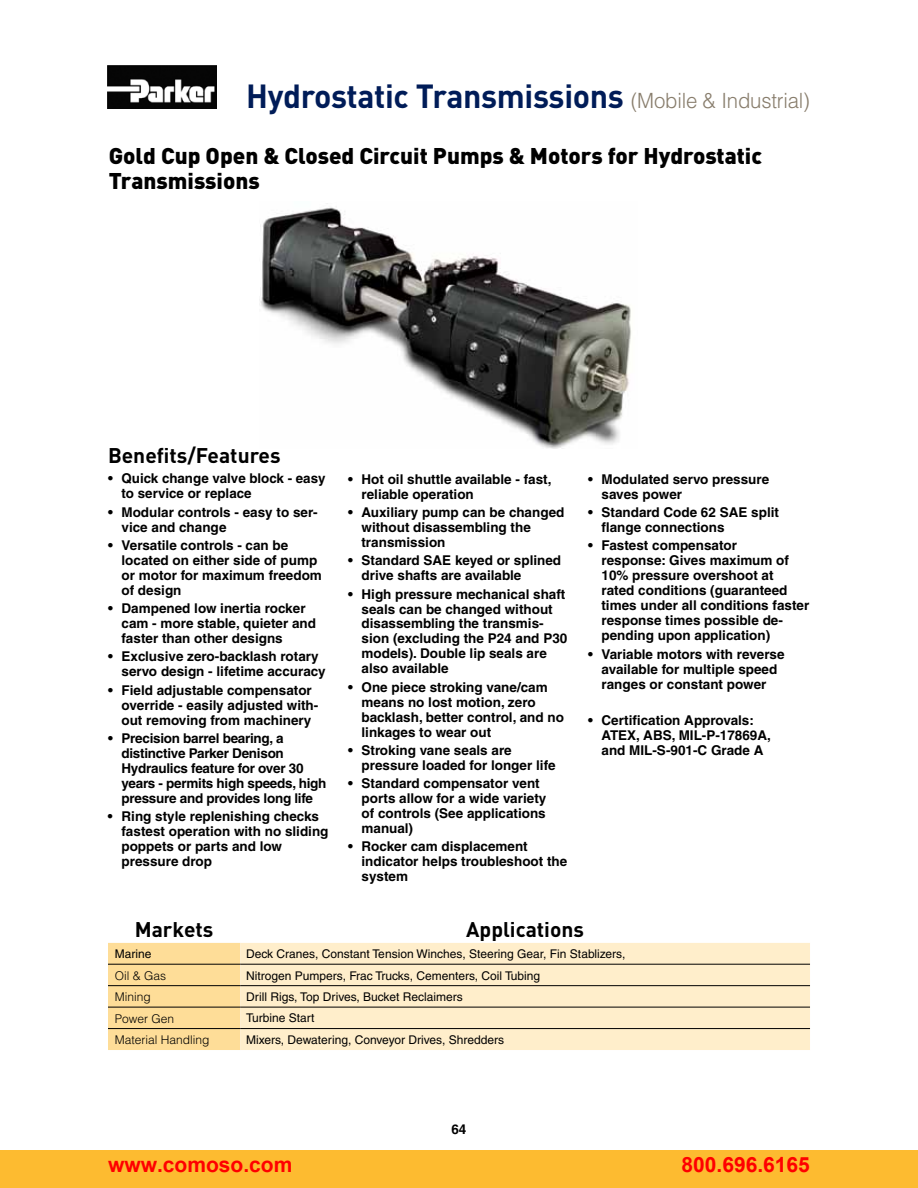
<style>
.page{position:relative;width:918px;height:1188px;background:#fff}
.page>*{position:absolute;margin:0;border:0;box-sizing:border-box;transform-origin:0 0}
.t1{font:700 33px "DIN";letter-spacing:-.01em;color:#001c58}
.t2{font:900 22.5px/25.5px "DIN";color:#000}
.t3{font:700 21px "DIN";color:#000}
.t4{font:700 21px "Arial";color:#f00}
.t5{font:700 13.5px/15px "Helvetica";color:#000}
.t6{font:700 13.5px/15px "Helvetica";letter-spacing:-.02em;color:#000}
.t7{font:12px "Helvetica";color:#000}
.t8{font:300 12px "Helvetica";color:#000}
.s1{font-family:"Helvetica";font-weight:300;font-size:21px;color:#887d6c}
</style>
<div class="page">
<img style="left:107px;top:66px;width:110px;height:42px">
<img style="left:259px;top:203px;width:372px;height:246px">
<div style="left:108px;top:942px;width:132px;height:108px;background:#fedd98"></div>
<div style="left:240px;top:943px;width:570px;height:107px;background:#ffeecb"></div>
<hr style="left:108px;top:964px;width:132px;height:1px;background:#000">
<hr style="left:240px;top:964px;width:570px;height:1px;background:#000">
<hr style="left:108px;top:985px;width:132px;height:1px;background:#000">
<hr style="left:240px;top:985px;width:570px;height:1px;background:#000">
<hr style="left:108px;top:1007px;width:132px;height:1px;background:#000">
<hr style="left:240px;top:1007px;width:570px;height:1px;background:#000">
<hr style="left:108px;top:1028px;width:132px;height:1px;background:#000">
<hr style="left:240px;top:1028px;width:570px;height:1px;background:#000">
<div style="left:0;top:1150px;width:918px;height:38px;background:#fdbb30"></div>
<h1 class="t1" style="left:246px;top:74px;width:565px">Hydrostatic Transmissions <span class="s1">(Mobile &amp; Industrial)</span></h1>
<h2 class="t2" style="left:109px;top:142px;width:655px">Gold Cup Open &amp; Closed Circuit Pumps &amp; Motors for Hydrostatic<br>Transmissions</h2>
<h3 class="t3" style="left:108px;top:442px;width:174px">Benefits/Features</h3>
<p class="t5" style="left:122px;top:471px;width:206px;text-indent:-14px">• Quick change valve block - easy to service or replace</p>
<p class="t5" style="left:122px;top:504px;width:198px;text-indent:-14px">• Modular controls - easy to ser&shy;vice and change</p>
<p class="t5" style="left:122px;top:537px;width:202px;text-indent:-14px">• Versatile controls - can be located on either side of pump or motor for maximum freedom of design</p>
<p class="t5" style="left:122px;top:601px;width:196px;text-indent:-14px">• Dampened low inertia rocker cam - more stable, quieter and faster than other designs</p>
<p class="t5" style="left:122px;top:649px;width:206px;text-indent:-14px">• Exclusive zero-backlash rotary servo design - lifetime accuracy</p>
<p class="t5" style="left:122px;top:682px;width:198px;text-indent:-14px">• Field adjustable compensator override - easily adjusted with&shy;out removing from machinery</p>
<p class="t6" style="left:121px;top:730px;width:207px;text-indent:-13px">• Precision barrel bearing, a distinctive Parker Denison<br>Hydraulics feature for over 30 years - permits high speeds, high pressure and provides long life</p>
<p class="t5" style="left:122px;top:809px;width:209px;text-indent:-14px">• Ring style replenishing checks fastest operation with no sliding poppets or parts and low pressure drop</p>
<p class="t5" style="left:362px;top:471px;width:191px;text-indent:-14px">• Hot oil shuttle available - fast, reliable operation</p>
<p class="t5" style="left:362px;top:505px;width:205px;text-indent:-14px">• Auxiliary pump can be changed without disassembling the transmission</p>
<p class="t5" style="left:362px;top:553px;width:201px;text-indent:-14px">• Standard SAE keyed or splined drive shafts are available</p>
<p class="t5" style="left:362px;top:586px;width:207px;text-indent:-14px">• High pressure mechanical shaft seals can be changed without disassembling the transmis&shy;sion (excluding the P24 and P30 models). Double lip seals are also available</p>
<p class="t5" style="left:362px;top:679px;width:204px;text-indent:-14px">• One piece stroking vane/cam means no lost motion, zero backlash, better control, and no linkages to wear out</p>
<p class="t5" style="left:362px;top:743px;width:196px;text-indent:-14px">• Stroking vane seals are pressure loaded for longer life</p>
<p class="t5" style="left:362px;top:776px;width:186px;text-indent:-14px">• Standard compensator vent ports allow for a wide variety of controls (See applications manual)</p>
<p class="t5" style="left:362px;top:839px;width:207px;text-indent:-14px">• Rocker cam displacement indicator helps troubleshoot the system</p>
<p class="t5" style="left:602px;top:471px;width:169px;text-indent:-14px">• Modulated servo pressure saves power</p>
<p class="t5" style="left:602px;top:505px;width:179px;text-indent:-14px">• Standard Code 62 SAE split flange connections</p>
<p class="t5" style="left:602px;top:538px;width:209px;text-indent:-14px">• Fastest compensator<br>response: Gives maximum of<br>10% pressure overshoot at rated conditions (guaranteed times under all conditions faster response times possible de&shy;pending upon application)</p>
<p class="t5" style="left:588px;top:646px;width:198px;text-align:center">• Variable motors with reverse available for multiple speed ranges or constant power</p>
<p class="t5" style="left:602px;top:713px;width:171px;text-indent:-14px">• Certification Approvals:<br>ATEX, ABS, MIL-P-17869A, and MIL-S-901-C Grade A</p>
<h3 class="t3" style="left:135px;top:916px;width:80px">Markets</h3>
<h3 class="t3" style="left:466px;top:916px;width:119px">Applications</h3>
<p class="t7" style="left:115px;top:947px;width:38px">Marine</p>
<p class="t7" style="left:246px;top:947px;width:381px">Deck Cranes, Constant Tension Winches, Steering Gear, Fin Stablizers,</p>
<p class="t8" style="left:115px;top:968px;width:53px">Oil &amp; Gas</p>
<p class="t7" style="left:246px;top:968px;width:296px">Nitrogen Pumpers, Frac Trucks, Cementers, Coil Tubing</p>
<p class="t8" style="left:115px;top:989px;width:37px">Mining</p>
<p class="t7" style="left:246px;top:990px;width:218px">Drill Rigs, Top Drives, Bucket Reclaimers</p>
<p class="t8" style="left:115px;top:1011px;width:61px">Power Gen</p>
<p class="t7" style="left:246px;top:1011px;width:70px">Turbine Start</p>
<p class="t8" style="left:115px;top:1032px;width:96px">Material Handling</p>
<p class="t7" style="left:246px;top:1033px;width:259px">Mixers, Dewatering, Conveyor Drives, Shredders</p>
<p class="t5" style="left:451px;top:1121px;width:17px">64</p>
<h3 class="t4" style="left:108px;top:1151px;width:186px">www.comoso.com</h3>
<h3 class="t4" style="left:682px;top:1151px;width:130px">800.696.6165</h3>
</div>
